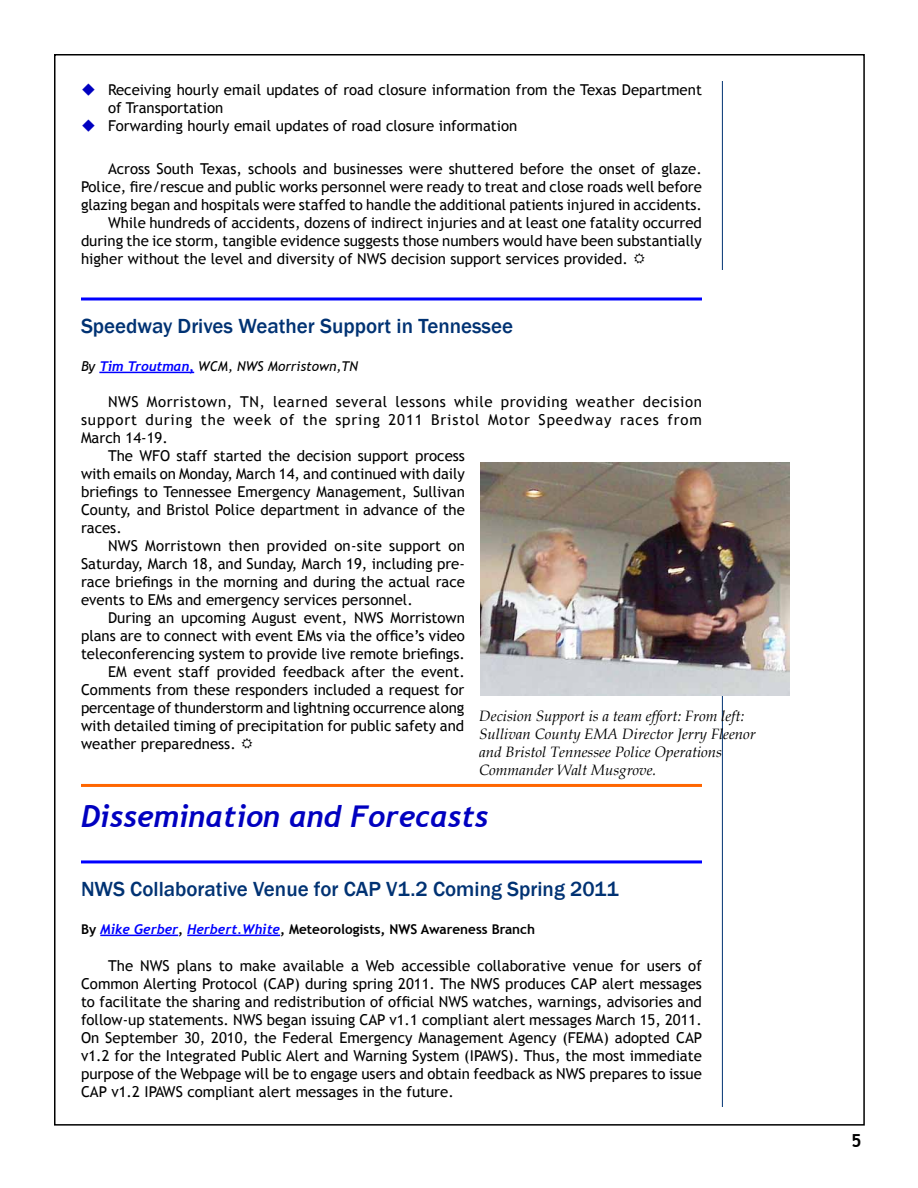
<style>
.page{position:relative;width:918px;height:1188px;background:#fff}
.page>*{position:absolute;margin:0;border:0;box-sizing:border-box;transform-origin:0 0}
.t1{font:italic 700 30px "Trebuchet";color:#0000c0}
.t2{font:500 21px "Franklin Gothic";color:#003273}
.t3{font:700 18px "Trebuchet MS";color:#000}
.t4{font:15px/18px "Trebuchet MS";color:#000}
.t5{font:italic 15px/18px "Book Antiqua";color:#000}
.t6{font:15px "Trebuchet MS";letter-spacing:.04em;color:#000}
.t7{font:15px "Trebuchet MS";letter-spacing:.06em;color:#000}
.t8{font:700 13.5px "Trebuchet MS";color:#000}
.t9{font:italic 13.5px "Trebuchet MS";color:#000}
.s1{font-family:"Trebuchet";font-weight:700;color:#00f}
.s2{font-family:"Trebuchet";font-style:italic;color:#00f}
</style>
<div class="page">
<hr style="left:722px;top:81px;width:1px;height:1026px;background:#003273">
<div style="left:705px;top:270px;width:37px;height:351px;background:#fff"></div>
<hr style="left:81px;top:297px;width:621px;height:3px;background:#00f">
<hr style="left:99px;top:372px;width:95px;height:1px;background:#00f">
<hr style="left:81px;top:784px;width:621px;height:3px;background:#f60">
<hr style="left:81px;top:860px;width:621px;height:3px;background:#00f">
<hr style="left:100px;top:935px;width:78px;height:1px;background:#00f">
<hr style="left:187px;top:935px;width:93px;height:1px;background:#00f">
<img style="left:481px;top:462px;width:309px;height:233px">
<p class="t4" style="left:108px;top:81px;width:595px">Receiving hourly email updates of road closure information from the Texas Department of Transportation<br>Forwarding hourly email updates of road closure information</p>
<p class="t4" style="left:108px;top:160px;width:595px">Across South Texas, schools and businesses were shuttered before the onset of glaze.</p>
<p class="t4" style="left:81px;top:178px;width:622px">Police, fire/rescue and public works personnel were ready to treat and close roads well before</p>
<p class="t4" style="left:81px;top:196px;width:623px">glazing began and hospitals were staffed to handle the additional patients injured in accidents.</p>
<p class="t4" style="left:108px;top:214px;width:595px">While hundreds of accidents, dozens of indirect injuries and at least one fatality occurred</p>
<p class="t4" style="left:81px;top:232px;width:622px">during the ice storm, tangible evidence suggests those numbers would have been substantially</p>
<p class="t4" style="left:81px;top:250px;width:549px">higher without the level and diversity of NWS decision support services provided.</p>
<h2 class="t2" style="left:81px;top:313px;width:434px">Speedway Drives Weather Support in Tennessee</h2>
<p class="t9" style="left:81px;top:358px;width:278px">By <span class="s1">Tim Troutman,</span> WCM, NWS Morristown,TN</p>
<p class="t6" style="left:108px;top:393px;width:595px">NWS Morristown, TN, learned several lessons while providing weather decision</p>
<p class="t7" style="left:81px;top:411px;width:622px">support during the week of the spring 2011 Bristol Motor Speedway races from</p>
<p class="t4" style="left:81px;top:429px;width:88px">March 14-19.</p>
<p class="t4" style="left:108px;top:447px;width:359px">The WFO staff started the decision support process</p>
<p class="t4" style="left:81px;top:465px;width:385px">with emails on Monday, March 14, and continued with daily</p>
<p class="t4" style="left:81px;top:483px;width:385px">briefings to Tennessee Emergency Management, Sullivan</p>
<p class="t4" style="left:81px;top:501px;width:385px">County, and Bristol Police department in advance of the</p>
<p class="t4" style="left:81px;top:519px;width:42px">races.</p>
<p class="t4" style="left:108px;top:537px;width:358px">NWS Morristown then provided on-site support on</p>
<p class="t4" style="left:81px;top:555px;width:385px">Saturday, March 18, and Sunday, March 19, including pre-</p>
<p class="t4" style="left:81px;top:573px;width:385px">race briefings in the morning and during the actual race</p>
<p class="t4" style="left:81px;top:591px;width:333px">events to EMs and emergency services personnel.</p>
<p class="t4" style="left:108px;top:609px;width:358px">During an upcoming August event, NWS Morristown</p>
<p class="t4" style="left:81px;top:627px;width:386px">plans are to connect with event EMs via the office’s video</p>
<p class="t4" style="left:81px;top:645px;width:386px">teleconferencing system to provide live remote briefings.</p>
<p class="t4" style="left:108px;top:663px;width:358px">EM event staff provided feedback after the event.</p>
<p class="t4" style="left:81px;top:681px;width:385px">Comments from these responders included a request for</p>
<p class="t4" style="left:81px;top:699px;width:385px">percentage of thunderstorm and lightning occurrence along</p>
<p class="t4" style="left:81px;top:717px;width:385px">with detailed timing of precipitation for public safety and</p>
<p class="t4" style="left:81px;top:735px;width:156px">weather preparedness.</p>
<p class="t5" style="left:479px;top:707px;width:278px">Decision Support is a team effort: From left:<br>Sullivan County EMA Director Jerry Fleenor and Bristol Tennessee Police Operations Commander Walt Musgrove.</p>
<h1 class="t1" style="left:81px;top:798px;width:409px">Dissemination and Forecasts</h1>
<h2 class="t2" style="left:81px;top:876px;width:539px">NWS Collaborative Venue for CAP V1.2 Coming Spring 2011</h2>
<p class="t8" style="left:81px;top:920px;width:456px">By <span class="s2">Mike Gerber</span>, <span class="s2">Herbert.White</span>, Meteorologists, NWS Awareness Branch</p>
<p class="t4" style="left:81px;top:957px;width:623px;text-align:justify;text-indent:27px">The NWS plans to make available a Web accessible collaborative venue for users of Common Alerting Protocol (CAP) during spring 2011. The NWS produces CAP alert messages to facilitate the sharing and redistribution of official NWS watches, warnings, advisories and follow-up statements. NWS began issuing CAP v1.1 compliant alert messages March 15, 2011.<br>On September 30, 2010, the Federal Emergency Management Agency (FEMA) adopted CAP v1.2 for the Integrated Public Alert and Warning System (IPAWS). Thus, the most immediate purpose of the Webpage will be to engage users and obtain feedback as NWS prepares to issue CAP v1.2 IPAWS compliant alert messages in the future.</p>
<p class="t3" style="left:851px;top:1130px;width:12px">5</p>
</div>
